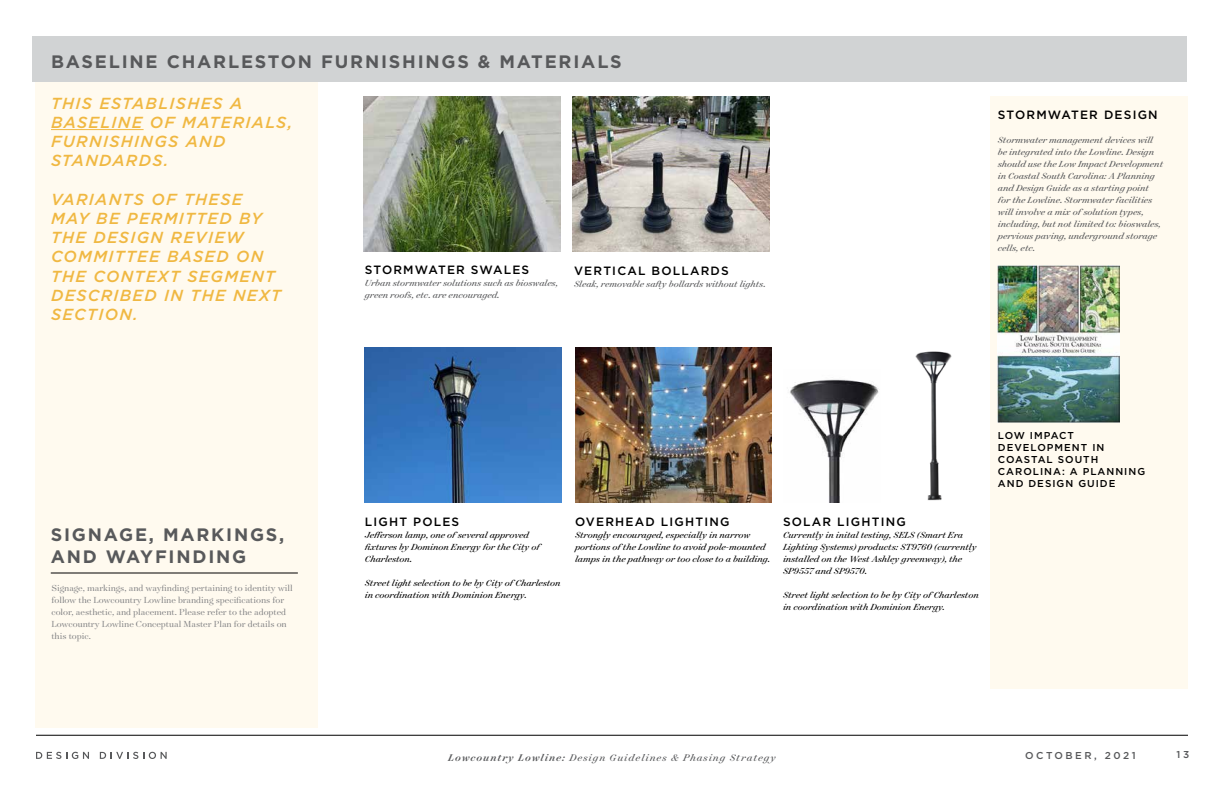
<style>
.page{position:relative;width:1224px;height:792px;background:#fff}
.page>*{position:absolute;margin:0;border:0;box-sizing:border-box;transform-origin:0 0}
.t1{font:700 18px/21.6px "Gotham";letter-spacing:.1em;color:#58595b}
.t2{font:italic 500 16px/19.2px "Gotham";letter-spacing:.08em;color:#f0b842}
.t3{font:500 12px "Gotham";letter-spacing:.1em;color:#000}
.t4{font:italic 11px "Surveyor Display";letter-spacing:.09em;color:#58595b}
.t5{font:italic 10px/12px "Surveyor Display";color:#000}
.t6{font:italic 10px/12px "Surveyor Display";color:#58595b}
.t7{font:300 10px/12px "Surveyor Display";color:#797a7d}
.t8{font:500 10px/12px "Gotham";letter-spacing:.1em;color:#000}
.t9{font:500 10px "Gotham";letter-spacing:.25em;color:#58595b}
.s1{font-weight:500}
</style>
<div class="page">
<div style="left:35px;top:36px;width:282px;height:692px;background:#fffaef"></div>
<img style="left:363px;top:96px;width:197px;height:155px">
<div style="left:33px;top:36px;width:1154px;height:45px;background:#d1d3d4"></div>
<hr style="left:51px;top:129px;width:93px;height:1px;background:#f0b842">
<svg style="left:36px;top:752px;width:53px;height:7px"></svg>
<svg style="left:100px;top:752px;width:67px;height:7px"></svg>
<hr style="left:36px;top:735px;width:1152px;height:1px;background:#000">
<hr style="left:51px;top:573px;width:247px;height:1px;background:#000">
<img style="left:573px;top:96px;width:196px;height:156px">
<img style="left:365px;top:347px;width:196px;height:155px">
<img style="left:790px;top:379px;width:89px;height:123px">
<img style="left:915px;top:351px;width:37px;height:150px">
<img style="left:575px;top:347px;width:197px;height:155px">
<div style="left:990px;top:96px;width:198px;height:592px;background:#fffaef"></div>
<img style="left:998px;top:265px;width:121px;height:157px">
<h1 class="t1" style="left:51px;top:51px;width:572px">BASELINE CHARLESTON FURNISHINGS &amp; MATERIALS</h1>
<h2 class="t2" style="left:51px;top:93px;width:243px">THIS ESTABLISHES A<br>BASELINE OF MATERIALS,<br>FURNISHINGS AND<br>STANDARDS.</h2>
<h2 class="t2" style="left:51px;top:189px;width:232px">VARIANTS OF THESE<br>MAY BE PERMITTED BY<br>THE DESIGN REVIEW<br>COMMITTEE BASED ON<br>THE CONTEXT SEGMENT<br>DESCRIBED IN THE NEXT<br>SECTION.</h2>
<p class="t3" style="left:365px;top:261px;width:166px">STORMWATER SWALES</p>
<p class="t6" style="left:365px;top:276px;width:195px">Urban stormwater solutions such as bioswales, green roofs, etc. are encouraged.</p>
<p class="t3" style="left:574px;top:263px;width:156px">VERTICAL BOLLARDS</p>
<p class="t6" style="left:574px;top:278px;width:193px">Sleak, removable safty bollards without lights.</p>
<p class="t3" style="left:998px;top:106px;width:161px">STORMWATER DESIGN</p>
<p class="t6" style="left:998px;top:133px;width:167px">Stormwater management devices will be integrated into the Lowline. Design should use the Low Impact Development in Coastal South Carolina: A Planning and Design Guide as a starting point for the Lowline. Stormwater facilities will involve a mix of solution types, including, but not limited to: bioswales, pervious paving, underground storage cells, etc.</p>
<h1 class="t1" style="left:51px;top:524px;width:235px">SIGNAGE, MARKINGS,<br>AND WAYFINDING</h1>
<p class="t7" style="left:51px;top:582px;width:243px">Signage, markings, and wayfinding pertaining to identity will follow the Lowcountry Lowline branding specifications for color, aesthetic, and placement. Please refer to the adopted Lowcountry Lowline Conceptual Master Plan for details on this topic.</p>
<p class="t3" style="left:365px;top:513px;width:96px">LIGHT POLES</p>
<p class="t5" style="left:365px;top:528px;width:177px">Jefferson lamp, one of several approved fixtures by Dominon Energy for the City of<br>Charleston.</p>
<p class="t5" style="left:365px;top:576px;width:197px">Street light selection to be by City of Charleston in coordination with Dominion Energy.</p>
<p class="t3" style="left:575px;top:513px;width:156px">OVERHEAD LIGHTING</p>
<p class="t5" style="left:575px;top:528px;width:197px">Strongly encouraged, especially in narrow portions of the Lowline to avoid pole-mounted lamps in the pathway or too close to a building.</p>
<p class="t3" style="left:783px;top:513px;width:124px">SOLAR LIGHTING</p>
<p class="t5" style="left:783px;top:528px;width:195px">Currently in inital testing, SELS (Smart Era Lighting Systems) products: ST9760 (currently installed on the West Ashley greenway), the SP9557 and SP9570.</p>
<p class="t5" style="left:783px;top:588px;width:197px">Street light selection to be by City of Charleston in coordination with Dominion Energy.</p>
<p class="t8" style="left:998px;top:429px;width:149px">LOW IMPACT<br>DEVELOPMENT IN<br>COASTAL SOUTH<br>CAROLINA: A PLANNING<br>AND DESIGN GUIDE</p>
<p class="t4" style="left:448px;top:750px;width:329px"><span class="s1">Lowcountry Lowline:</span> Design Guidelines &amp; Phasing Strategy</p>
<p class="t9" style="left:1025px;top:749px;width:112px">OCTOBER, 2021</p>
<p class="t9" style="left:1177px;top:748px;width:14px">13</p>
</div>
